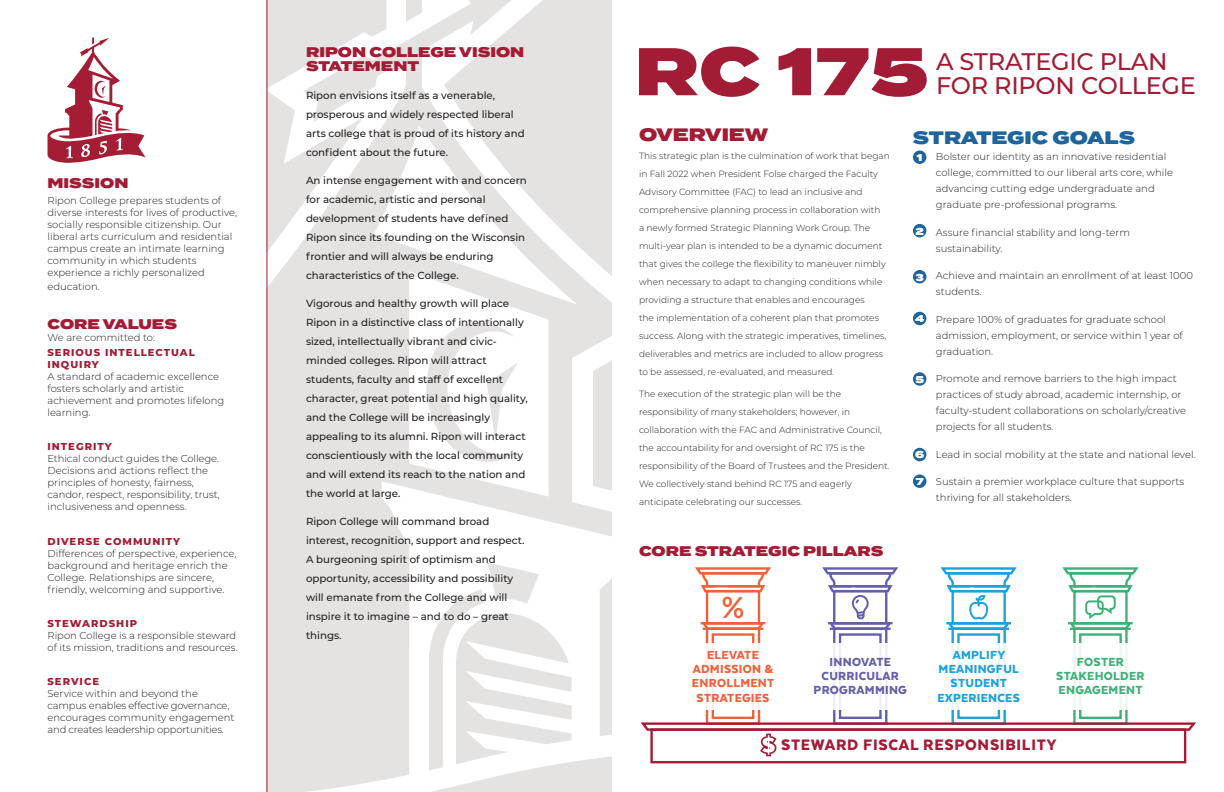
<style>
.page{position:relative;width:1224px;height:792px;background:#fff}
.page>*{position:absolute;margin:0;border:0;box-sizing:border-box;transform-origin:0 0}
.t1{font:700 34.9px "Texta";color:#eb623b}
.t2{font:500 24px/24px "Montserrat";letter-spacing:-.01em;color:#a31c35}
.t3{font:900 18px "Termina";color:#1f659b}
.t4{font:900 18px "Termina";color:#a31c35}
.t5{font:900 17.4px "Texta";letter-spacing:.04em;color:#a31c35}
.t6{font:900 14px/14px "Termina";color:#a31c35}
.t7{font:900 13.5px/14.3px "Texta";letter-spacing:.02em;color:#eb623b;text-align:center}
.t8{font:900 13.5px/14.3px "Texta";letter-spacing:.02em;color:#1ca1db;text-align:center}
.t9{font:900 13.5px/14.3px "Texta";letter-spacing:.02em;color:#635faa;text-align:center}
.t10{font:900 13.5px/14.3px "Texta";letter-spacing:.02em;color:#3eb179;text-align:center}
.t11{font:500 10.2px/19px "Montserrat";color:#231f20}
.t12{font:300 10px/12px "Montserrat";color:#231f20}
.t13{font:300 10px/12px "Montserrat";letter-spacing:-.02em;color:#231f20}
.t14{font:800 10px/12px "Montserrat";letter-spacing:.1em;color:#a31c35}
.t15{font:900 10px "Termina";color:#fff}
.t16{font:300 9px/18px "Montserrat";color:#231f20}
</style>
<div class="page">
<svg style="left:639px;top:47px;width:288px;height:50px"></svg>
<div style="left:833px;top:628px;width:54px;height:97px;border:2px solid #635faa"></div>
<div style="left:839px;top:633px;width:43px;height:86px;border:2px solid #635faa"></div>
<div style="left:951px;top:628px;width:55px;height:97px;border:2px solid #1ca1db"></div>
<div style="left:957px;top:633px;width:43px;height:86px;border:2px solid #1ca1db"></div>
<div style="left:1073px;top:628px;width:55px;height:97px;border:2px solid #3eb179"></div>
<div style="left:1079px;top:633px;width:43px;height:86px;border:2px solid #3eb179"></div>
<div style="left:650px;top:728px;width:536px;height:35px;border:2px solid #a31c35"></div>
<div style="left:706px;top:628px;width:54px;height:97px;border:2px solid #eb623b"></div>
<div style="left:706px;top:590px;width:54px;height:34px;border:2px solid #eb623b"></div>
<div style="left:712px;top:633px;width:42px;height:86px;border:2px solid #eb623b"></div>
<svg style="left:702px;top:621px;width:62px;height:10px"></svg>
<hr style="left:703px;top:628px;width:60px;height:2px;background:#eb623b">
<hr style="left:701px;top:622px;width:64px;height:2px;background:#eb623b">
<svg style="left:695px;top:567px;width:76px;height:27px"></svg>
<div style="left:810px;top:643px;width:100px;height:67px;background:#fff"></div>
<div style="left:928px;top:643px;width:101px;height:67px;background:#fff"></div>
<div style="left:1050px;top:643px;width:101px;height:67px;background:#fff"></div>
<div style="left:683px;top:643px;width:100px;height:67px;background:#fff"></div>
<svg style="left:940px;top:567px;width:77px;height:64px"></svg>
<svg style="left:1062px;top:567px;width:77px;height:64px"></svg>
<svg style="left:822px;top:567px;width:77px;height:64px"></svg>
<svg style="left:640px;top:720px;width:556px;height:36px"></svg>
<div style="left:913px;top:150px;width:13px;height:14px;background:#1f659b;border-radius:50%"></div>
<div style="left:913px;top:224px;width:13px;height:13px;background:#1f659b;border-radius:50%"></div>
<div style="left:913px;top:270px;width:13px;height:13px;background:#1f659b;border-radius:50%"></div>
<div style="left:913px;top:312px;width:13px;height:13px;background:#1f659b;border-radius:50%"></div>
<div style="left:913px;top:372px;width:13px;height:14px;background:#1f659b;border-radius:50%"></div>
<div style="left:913px;top:448px;width:13px;height:13px;background:#1f659b;border-radius:50%"></div>
<div style="left:913px;top:474px;width:13px;height:14px;background:#1f659b;border-radius:50%"></div>
<svg style="left:48px;top:37px;width:98px;height:126px"></svg>
<svg style="left:267px;top:0;width:345px;height:792px;fill:#e5e2e2"></svg>
<svg style="left:374px;top:125px;width:204px;height:372px"></svg>
<hr style="left:266px;top:0;width:1px;height:792px;background:#a31c35">
<h3 class="t6" style="left:48px;top:176px;width:82px">MISSION</h3>
<p class="t12" style="left:48px;top:194px;width:191px">Ripon College prepares students of diverse interests for lives of productive, socially responsible citizenship. Our liberal arts curriculum and residential campus create an intimate learning community in which students experience a richly personalized</p>
<p class="t12" style="left:48px;top:280px;width:54px">education.</p>
<h3 class="t6" style="left:48px;top:318px;width:131px">CORE VALUES</h3>
<p class="t12" style="left:48px;top:331px;width:109px">We are committed to:</p>
<p class="t14" style="left:48px;top:346px;width:149px">SERIOUS INTELLECTUAL<br>INQUIRY</p>
<p class="t12" style="left:48px;top:370px;width:178px">A standard of academic excellence fosters scholarly and artistic achievement and promotes lifelong learning.</p>
<p class="t14" style="left:48px;top:440px;width:66px">INTEGRITY</p>
<p class="t12" style="left:48px;top:453px;width:174px">Ethical conduct guides the College.<br>Decisions and actions reflect the principles of honesty, fairness, candor, respect, responsibility, trust, inclusiveness and openness.</p>
<p class="t14" style="left:48px;top:535px;width:134px">DIVERSE COMMUNITY</p>
<p class="t12" style="left:48px;top:547px;width:190px">Differences of perspective, experience, background and heritage enrich the College. Relationships are sincere, friendly, welcoming and supportive.</p>
<p class="t14" style="left:48px;top:617px;width:91px">STEWARDSHIP</p>
<p class="t12" style="left:48px;top:629px;width:192px">Ripon College is a responsible steward of its mission, traditions and resources.</p>
<p class="t14" style="left:48px;top:675px;width:53px">SERVICE</p>
<p class="t13" style="left:48px;top:687px;width:189px">Service within and beyond the campus enables effective governance, encourages community engagement and creates leadership opportunities.</p>
<h3 class="t6" style="left:306px;top:46px;width:220px">RIPON COLLEGE VISION<br>STATEMENT</h3>
<p class="t11" style="left:306px;top:86px;width:220px">Ripon envisions itself as a venerable, prosperous and widely respected liberal arts college that is proud of its history and confident about the future.</p>
<p class="t11" style="left:306px;top:171px;width:222px">An intense engagement with and concern for academic, artistic and personal development of students have defined Ripon since its founding on the Wisconsin frontier and will always be enduring characteristics of the College.</p>
<p class="t11" style="left:306px;top:294px;width:223px">Vigorous and healthy growth will place Ripon in a distinctive class of intentionally sized, intellectually vibrant and civic&shy;minded colleges. Ripon will attract students, faculty and staff of excellent character, great potential and high quality, and the College will be increasingly appealing to its alumni. Ripon will interact conscientiously with the local community and will extend its reach to the nation and the world at large.</p>
<p class="t11" style="left:306px;top:512px;width:220px">Ripon College will command broad interest, recognition, support and respect.<br>A burgeoning spirit of optimism and opportunity, accessibility and possibility will emanate from the College and will inspire it to imagine – and to do – great things.</p>
<h3 class="t4" style="left:639px;top:121px;width:131px">OVERVIEW</h3>
<p class="t16" style="left:639px;top:146px;width:252px">This strategic plan is the culmination of work that began in Fall 2022 when President Folse charged the Faculty Advisory Committee (FAC) to lead an inclusive and comprehensive planning process in collaboration with<br>a newly formed Strategic Planning Work Group. The multi-year plan is intended to be a dynamic document that gives the college the flexibility to maneuver nimbly when necessary to adapt to changing conditions while providing a structure that enables and encourages<br>the implementation of a coherent plan that promotes success. Along with the strategic imperatives, timelines, deliverables and metrics are included to allow progress to be assessed, re-evaluated, and measured.</p>
<p class="t16" style="left:639px;top:385px;width:252px">The execution of the strategic plan will be the responsibility of many stakeholders; however, in collaboration with the FAC and Administrative Council, the accountability for and oversight of RC 175 is the responsibility of the Board of Trustees and the President.<br>We collectively stand behind RC 175 and eagerly anticipate celebrating our successes.</p>
<h3 class="t6" style="left:639px;top:545px;width:246px">CORE STRATEGIC PILLARS</h3>
<h1 class="t1" style="left:721px;top:589px;width:25px">%</h1>
<h2 class="t2" style="left:936px;top:48px;width:261px">A STRATEGIC PLAN<br>FOR RIPON COLLEGE</h2>
<h3 class="t3" style="left:913px;top:124px;width:224px">STRATEGIC GOALS</h3>
<p class="t12" style="left:936px;top:148px;width:239px;line-height:16px">Bolster our identity as an innovative residential college, committed to our liberal arts core, while advancing cutting edge undergraduate and graduate pre-professional programs.</p>
<p class="t12" style="left:936px;top:224px;width:196px;line-height:16px">Assure financial stability and long-term sustainability.</p>
<p class="t12" style="left:936px;top:267px;width:258px;line-height:16px">Achieve and maintain an enrollment of at least 1000 students.</p>
<p class="t12" style="left:936px;top:311px;width:248px;line-height:16px">Prepare 100% of graduates for graduate school admission, employment, or service within 1 year of graduation.</p>
<p class="t12" style="left:936px;top:370px;width:252px;line-height:16px">Promote and remove barriers to the high impact practices of study abroad, academic internship, or faculty-student collaborations on scholarly/creative projects for all students.</p>
<p class="t12" style="left:936px;top:448px;width:261px">Lead in social mobility at the state and national level.</p>
<p class="t12" style="left:936px;top:473px;width:250px;line-height:16px">Sustain a premier workplace culture that supports thriving for all stakeholders.</p>
<p class="t15" style="left:917px;top:150px;width:7px">1</p>
<p class="t15" style="left:915px;top:224px;width:10px">2</p>
<p class="t15" style="left:915px;top:270px;width:10px">3</p>
<p class="t15" style="left:915px;top:311px;width:11px">4</p>
<p class="t15" style="left:915px;top:372px;width:10px">5</p>
<p class="t15" style="left:915px;top:447px;width:11px">6</p>
<p class="t15" style="left:916px;top:474px;width:9px">7</p>
<h3 class="t7" style="left:692px;top:647px;width:84px">ELEVATE<br>ADMISSION &amp;<br>ENROLLMENT<br>STRATEGIES</h3>
<h3 class="t9" style="left:814px;top:655px;width:95px">INNOVATE<br>CURRICULAR<br>PROGRAMMING</h3>
<h3 class="t8" style="left:937px;top:647px;width:84px">AMPLIFY<br>MEANINGFUL<br>STUDENT<br>EXPERIENCES</h3>
<h3 class="t10" style="left:1056px;top:655px;width:90px">FOSTER<br>STAKEHOLDER<br>ENGAGEMENT</h3>
<h3 class="t5" style="left:781px;top:736px;width:277px">STEWARD FISCAL RESPONSIBILITY</h3>
</div>
